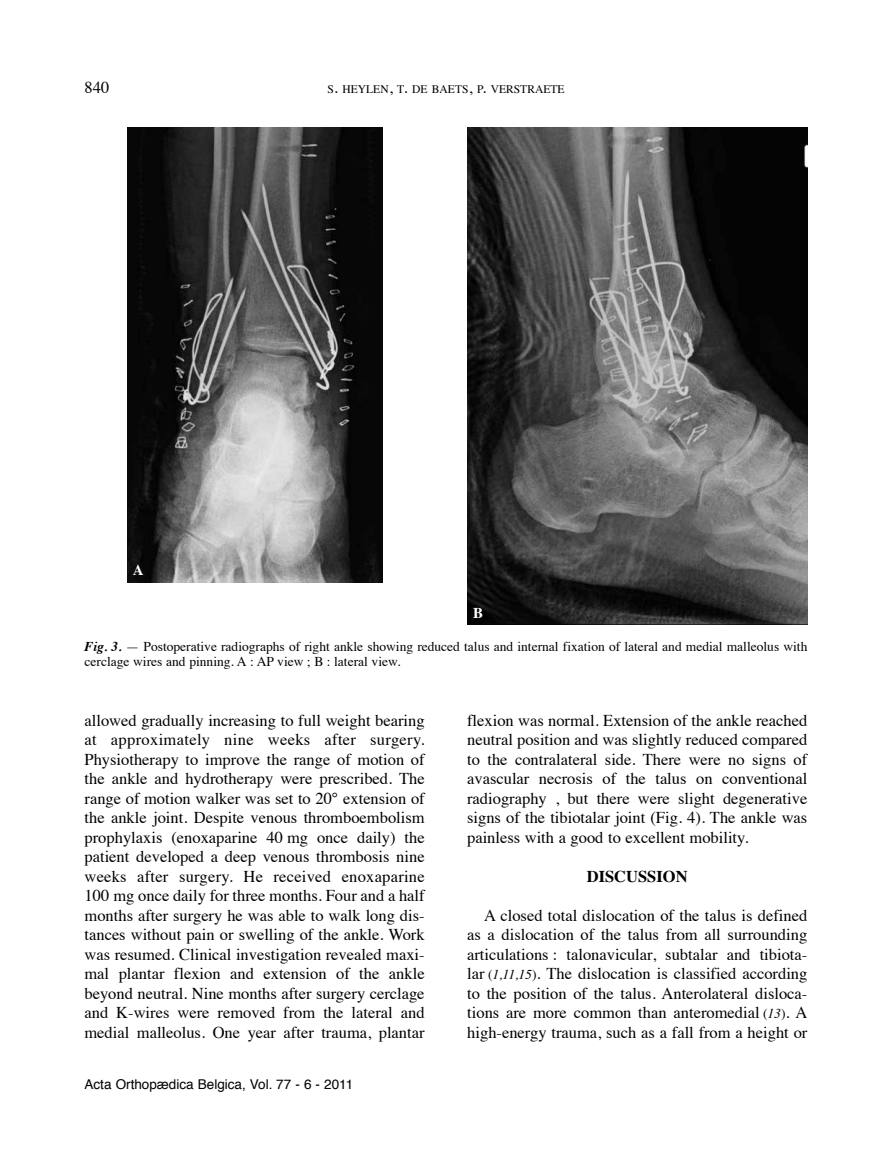
<style>
.page{position:relative;width:892px;height:1169px;background:#fff}
.page>*{position:absolute;margin:0;border:0;box-sizing:border-box;transform-origin:0 0}
.t1{font:16.5px/19.5px "Times";color:#000;text-align:justify}
.t2{font:700 16.5px "Times";color:#000}
.t3{font:700 15px "Times";color:#fff}
.t4{font:13.5px/15px "Times";color:#000}
.t5{font:13.5px "Helvetica";color:#000}
.t6{font:11.55px "Times";color:#000}
.s1{font-size:16.5px}
.s2{font-weight:700;font-style:italic}
.s3{font-size:13.5px}
.s4{font-style:italic;font-size:13.5px}
</style>
<div class="page">
<img style="left:127px;top:127px;width:255px;height:455px">
<img style="left:467px;top:127px;width:340px;height:498px">
<p class="t1" style="left:85px;top:79px;width:26px">840</p>
<p class="t6" style="left:327px;top:84px;width:239px">S<span class="s1">.</span> HEylEn<span class="s1">,</span> T<span class="s1">.</span> DE BAETS<span class="s1">,</span> P<span class="s1">.</span> VERSTRAETE</p>
<p class="t3" style="left:133px;top:564px;width:12px">A</p>
<p class="t3" style="left:473px;top:606px;width:12px">B</p>
<p class="t4" style="left:85px;top:640px;width:724px"><span class="s2">Fig. 3.</span> — Postoperative radiographs of right ankle showing reduced talus and internal fixation of lateral and medial malleolus with cerclage wires and pinning. A : AP view ; B : lateral view.</p>
<p class="t1" style="left:84px;top:711px;width:342px">allowed gradually increasing to full weight bearing at approximately nine weeks after surgery.<br>Physiotherapy to improve the range of motion of the ankle and hydrotherapy were prescribed. The range of motion walker was set to 20° extension of the ankle joint. Despite venous thromboembolism prophylaxis (enoxaparine 40 mg once daily) the patient developed a deep venous thrombosis nine weeks after surgery. He received enoxaparine 100 mg once daily for three months. Four and a half months after surgery he was able to walk long dis&shy;tances without pain or swelling of the ankle. Work was resumed. Clinical investigation revealed maxi&shy;mal plantar flexion and extension of the ankle beyond neutral. nine months after surgery cerclage and K-wires were removed from the lateral and medial malleolus. One year after trauma, plantar</p>
<p class="t1" style="left:467px;top:711px;width:342px">flexion was normal. Extension of the ankle reached neutral position and was slightly reduced compared to the contralateral side. There were no signs of avascular necrosis of the talus on conventional radiography , but there were slight degenerative signs of the tibiotalar joint (Fig. 4). The ankle was painless with a good to excellent mobility.</p>
<p class="t2" style="left:587px;top:869px;width:102px">DISCUSSION</p>
<p class="t1" style="left:467px;top:906px;width:342px;text-indent:17px">A closed total dislocation of the talus is defined as a dislocation of the talus from all surrounding articulations : talonavicular, subtalar and tibiota&shy;lar <span class="s3">(</span><span class="s4">1,11,15</span><span class="s3">)</span>. The dislocation is classified according to the position of the talus. Anterolateral disloca&shy;tions are more common than anteromedial <span class="s3">(</span><span class="s4">13</span><span class="s3">)</span>. A high-energy trauma, such as a fall from a height or</p>
<p class="t5" style="left:85px;top:1078px;width:270px">Acta Orthopædica Belgica, Vol. 77 - 6 - 2011</p>
</div>
